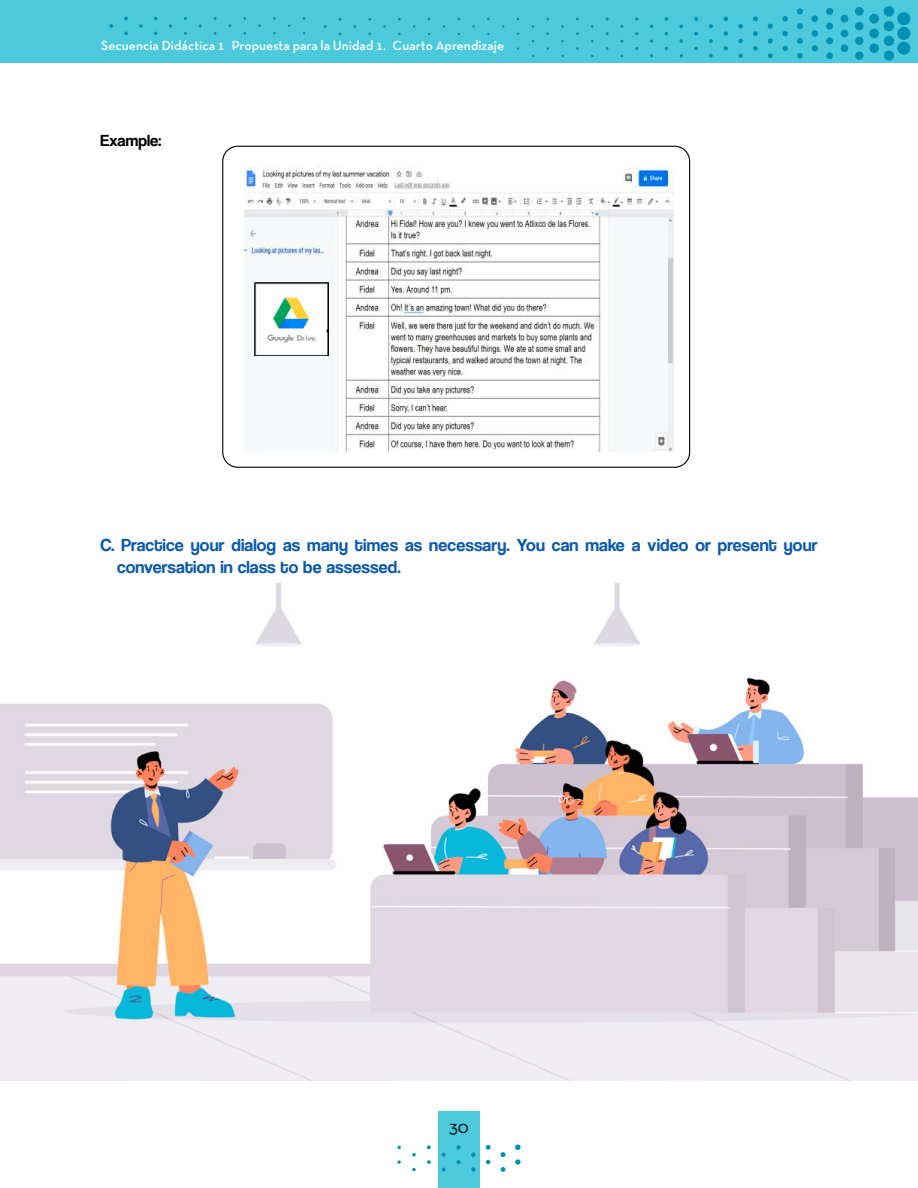
<style>
.page{position:relative;width:918px;height:1188px;background:#fff}
.page>*{position:absolute;margin:0;border:0;box-sizing:border-box;transform-origin:0 0}
.t1{font:18px/22.5px "Coolvetica Rg";letter-spacing:.01em;color:#0c5aad}
.t2{font:18px "Neutra Text";color:#000}
.t3{font:16.5px "Coolvetica Rg";letter-spacing:.01em;color:#000}
.t4{font:600 13.5px "Neutra Text TF";color:#fff}
</style>
<div class="page">
<div style="left:438px;top:1112px;width:42px;height:76px;background:#4cc9db"></div>
<div style="left:0;top:0;width:918px;height:63px;background:#4cc9db"></div>
<svg style="left:665px;top:17px;width:3px;height:4px"></svg>
<svg style="left:680px;top:39px;width:3px;height:4px"></svg>
<svg style="left:679px;top:24px;width:4px;height:4px"></svg>
<svg style="left:694px;top:47px;width:4px;height:3px"></svg>
<svg style="left:694px;top:32px;width:4px;height:4px"></svg>
<svg style="left:694px;top:17px;width:4px;height:4px"></svg>
<svg style="left:709px;top:54px;width:4px;height:4px"></svg>
<svg style="left:709px;top:39px;width:4px;height:4px"></svg>
<svg style="left:709px;top:24px;width:4px;height:4px"></svg>
<svg style="left:724px;top:46px;width:4px;height:4px"></svg>
<svg style="left:724px;top:31px;width:4px;height:5px"></svg>
<svg style="left:724px;top:17px;width:4px;height:4px"></svg>
<svg style="left:738px;top:54px;width:5px;height:4px"></svg>
<svg style="left:738px;top:39px;width:5px;height:4px"></svg>
<svg style="left:738px;top:24px;width:5px;height:5px"></svg>
<svg style="left:753px;top:46px;width:5px;height:5px"></svg>
<svg style="left:753px;top:31px;width:5px;height:5px"></svg>
<svg style="left:753px;top:16px;width:5px;height:5px"></svg>
<svg style="left:768px;top:53px;width:5px;height:5px"></svg>
<svg style="left:768px;top:38px;width:5px;height:5px"></svg>
<svg style="left:768px;top:24px;width:5px;height:5px"></svg>
<svg style="left:782px;top:46px;width:6px;height:5px"></svg>
<svg style="left:782px;top:31px;width:6px;height:5px"></svg>
<svg style="left:782px;top:16px;width:6px;height:6px"></svg>
<svg style="left:797px;top:53px;width:6px;height:6px"></svg>
<svg style="left:797px;top:38px;width:6px;height:6px"></svg>
<svg style="left:797px;top:23px;width:6px;height:6px"></svg>
<svg style="left:797px;top:8px;width:6px;height:6px"></svg>
<svg style="left:812px;top:45px;width:6px;height:6px"></svg>
<div style="left:812px;top:30px;width:6px;height:7px;background:#0091b4;border-radius:50%"></div>
<div style="left:812px;top:15px;width:6px;height:7px;background:#0091b4;border-radius:50%"></div>
<div style="left:826px;top:52px;width:7px;height:7px;background:#0091b4;border-radius:50%"></div>
<div style="left:826px;top:37px;width:7px;height:7px;background:#0091b4;border-radius:50%"></div>
<div style="left:826px;top:23px;width:7px;height:7px;background:#0091b4;border-radius:50%"></div>
<div style="left:826px;top:8px;width:7px;height:7px;background:#0091b4;border-radius:50%"></div>
<div style="left:841px;top:45px;width:7px;height:7px;background:#0091b4;border-radius:50%"></div>
<div style="left:841px;top:30px;width:7px;height:7px;background:#0091b4;border-radius:50%"></div>
<div style="left:841px;top:15px;width:7px;height:8px;background:#0091b4;border-radius:50%"></div>
<div style="left:855px;top:51px;width:9px;height:9px;background:#0091b4;border-radius:50%"></div>
<div style="left:855px;top:37px;width:9px;height:8px;background:#0091b4;border-radius:50%"></div>
<div style="left:855px;top:22px;width:9px;height:8px;background:#0091b4;border-radius:50%"></div>
<div style="left:855px;top:7px;width:9px;height:9px;background:#0091b4;border-radius:50%"></div>
<div style="left:869px;top:43px;width:10px;height:10px;background:#0091b4;border-radius:50%"></div>
<div style="left:869px;top:29px;width:10px;height:9px;background:#0091b4;border-radius:50%"></div>
<div style="left:869px;top:14px;width:10px;height:10px;background:#0091b4;border-radius:50%"></div>
<div style="left:884px;top:50px;width:10px;height:11px;background:#0091b4;border-radius:50%"></div>
<div style="left:884px;top:36px;width:10px;height:10px;background:#0091b4;border-radius:50%"></div>
<div style="left:884px;top:21px;width:10px;height:10px;background:#0091b4;border-radius:50%"></div>
<div style="left:884px;top:6px;width:10px;height:11px;background:#0091b4;border-radius:50%"></div>
<div style="left:897px;top:42px;width:13px;height:13px;background:#0091b4;border-radius:50%"></div>
<div style="left:897px;top:27px;width:13px;height:13px;background:#0091b4;border-radius:50%"></div>
<div style="left:897px;top:12px;width:13px;height:13px;background:#0091b4;border-radius:50%"></div>
<svg style="left:109px;top:24px;width:4px;height:4px"></svg>
<svg style="left:124px;top:32px;width:4px;height:3px"></svg>
<svg style="left:124px;top:17px;width:4px;height:3px"></svg>
<svg style="left:139px;top:24px;width:4px;height:4px"></svg>
<svg style="left:397px;top:1160px;width:4px;height:4px"></svg>
<svg style="left:397px;top:1146px;width:4px;height:3px"></svg>
<svg style="left:412px;top:1168px;width:4px;height:3px"></svg>
<svg style="left:412px;top:1153px;width:4px;height:4px"></svg>
<svg style="left:427px;top:1160px;width:4px;height:4px"></svg>
<svg style="left:427px;top:1145px;width:4px;height:4px"></svg>
<svg style="left:442px;top:1168px;width:4px;height:3px"></svg>
<svg style="left:442px;top:1153px;width:4px;height:4px"></svg>
<svg style="left:456px;top:1160px;width:5px;height:4px"></svg>
<svg style="left:456px;top:1145px;width:5px;height:4px"></svg>
<svg style="left:471px;top:1167px;width:5px;height:5px"></svg>
<svg style="left:471px;top:1152px;width:5px;height:5px"></svg>
<svg style="left:486px;top:1160px;width:4px;height:4px"></svg>
<svg style="left:486px;top:1145px;width:5px;height:5px"></svg>
<svg style="left:501px;top:1167px;width:4px;height:5px"></svg>
<svg style="left:500px;top:1152px;width:6px;height:5px"></svg>
<svg style="left:515px;top:1159px;width:6px;height:6px"></svg>
<svg style="left:515px;top:1144px;width:6px;height:6px"></svg>
<img style="left:0;top:583px;width:918px;height:498px">
<img style="left:244px;top:166px;width:430px;height:286px">
<img style="left:255px;top:282px;width:73px;height:74px">
<p class="t4" style="left:101px;top:38px;width:404px">Secuencia Didáctica 1 Propuesta para la Unidad 1. Cuarto Aprendizaje</p>
<p class="t3" style="left:100px;top:130px;width:62px">Example:</p>
<p class="t1" style="left:117px;top:533px;width:702px;text-indent:-17px">C. Practice your dialog as many times as necessary. You can make a video or present your conversation in class to be assessed.</p>
<p class="t2" style="left:449px;top:1116px;width:21px">30</p>
</div>
